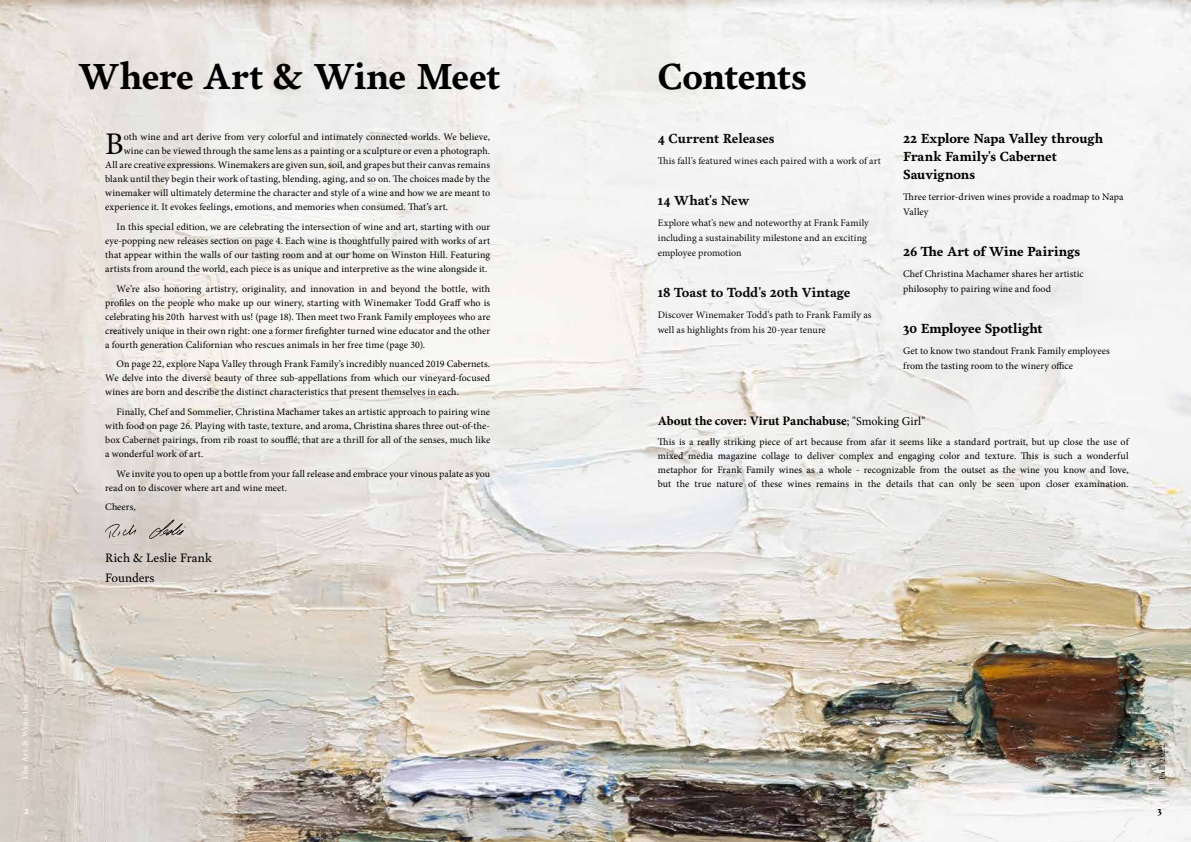
<style>
.page{position:relative;width:1191px;height:842px;background:#fff}
.page>*{position:absolute;margin:0;border:0;box-sizing:border-box;transform-origin:0 0}
.t1{font:700 35.7px "Garvis Pro";letter-spacing:-.015em;color:#000}
.t2{font:31.5px "Minion Pro";color:#000}
.t3{font:700 13px/18px "Garvis Pro";letter-spacing:-.005em;color:#000}
.t4{font:700 13px "Minion Pro";letter-spacing:-.01em;color:#000}
.t5{font:12px/19.7px "Garvis Pro";letter-spacing:-.005em;color:#000}
.t6{font:10px/14px "Minion Pro";letter-spacing:.005em;color:#000}
.t7{font:700 9px "Garvis Pro";color:#fff}
.t8{font:700 9px "Garvis Pro";color:#000}
.t9{font:8px "Minion Pro";letter-spacing:.095em;color:#fff}
.t10{font:8px "Minion Pro";letter-spacing:.1em;color:#000}
.s1{font-weight:400;font-size:12px}
</style>
<div class="page">
<img style="left:0;top:0;width:1191px;height:842px">
<svg style="left:149px;top:519px;width:37px;height:20px"></svg>
<svg style="left:105px;top:524px;width:31px;height:14px"></svg>
<h1 class="t1" style="left:79px;top:51px;width:423px">Where Art &amp; Wine Meet</h1>
<h1 class="t1" style="left:658px;top:51px;width:150px">Contents</h1>
<p class="t9" style="left:19px;top:780px;width:87px;rotate:-90deg">The Art &amp; Wine Issue</p>
<h2 class="t2" style="left:105px;top:123px;width:20px">B</h2>
<p class="t6" style="left:124px;top:130px;width:368px">oth wine and art derive from very colorful and intimately connected worlds. We believe,</p>
<p class="t6" style="left:124px;top:144px;width:368px">wine can be viewed through the same lens as a painting or a sculpture or even a photograph.</p>
<p class="t6" style="left:105px;top:158px;width:386px">All are creative expressions. Winemakers are given sun, soil, and grapes but their canvas remains</p>
<p class="t6" style="left:105px;top:172px;width:386px">blank until they begin their work of tasting, blending, aging, and so on. The choices made by the</p>
<p class="t6" style="left:105px;top:186px;width:386px">winemaker will ultimately determine the character and style of a wine and how we are meant to</p>
<p class="t6" style="left:105px;top:200px;width:344px">experience it. It evokes feelings, emotions, and memories when consumed. That’s art.</p>
<p class="t6" style="left:105px;top:220px;width:386px;text-align:justify;text-indent:11px">In this special edition, we are celebrating the intersection of wine and art, starting with our eye-popping new releases section on page 4. Each wine is thoughtfully paired with works of art that appear within the walls of our tasting room and at our home on Winston Hill. Featuring artists from around the world, each piece is as unique and interpretive as the wine alongside it.</p>
<p class="t6" style="left:105px;top:281px;width:386px;text-align:justify;text-indent:11px">We’re also honoring artistry, originality, and innovation in and beyond the bottle, with profiles on the people who make up our winery, starting with Winemaker Todd Graff who is celebrating his 20th harvest with us! (page 18). Then meet two Frank Family employees who are creatively unique in their own right: one a former firefighter turned wine educator and the other a fourth generation Californian who rescues animals in her free time (page 30).</p>
<p class="t6" style="left:105px;top:357px;width:386px;text-align:justify;text-indent:11px">On page 22, explore Napa Valley through Frank Family’s incredibly nuanced 2019 Cabernets.<br>We delve into the diverse beauty of three sub-appellations from which our vineyard-focused wines are born and describe the distinct characteristics that present themselves in each.</p>
<p class="t6" style="left:105px;top:405px;width:386px;text-align:justify;text-indent:11px">Finally, Chef and Sommelier, Christina Machamer takes an artistic approach to pairing wine with food on page 26. Playing with taste, texture, and aroma, Christina shares three out-of-the&shy;box Cabernet pairings, from rib roast to soufflé, that are a thrill for all of the senses, much like a wonderful work of art.</p>
<p class="t6" style="left:105px;top:466px;width:386px;text-indent:11px">We invite you to open up a bottle from your fall release and embrace your vinous palate as you read on to discover where art and wine meet.</p>
<p class="t6" style="left:105px;top:500px;width:32px">Cheers,</p>
<p class="t5" style="left:105px;top:548px;width:108px">Rich &amp; Leslie Frank<br>Founders</p>
<h3 class="t3" style="left:658px;top:129px;width:118px">4 Current Releases</h3>
<p class="t6" style="left:658px;top:153px;width:225px">This fall's featured wines each paired with a work of art</p>
<h3 class="t3" style="left:658px;top:191px;width:93px">14 What's New</h3>
<p class="t6" style="left:658px;top:215px;width:212px;line-height:15px">Explore what's new and noteworthy at Frank Family including a sustainability milestone and an exciting employee promotion</p>
<h3 class="t3" style="left:658px;top:283px;width:194px">18 Toast to Todd's 20th Vintage</h3>
<p class="t6" style="left:658px;top:307px;width:215px;line-height:15px">Discover Winemaker Todd's path to Frank Family as well as highlights from his 20-year tenure</p>
<h3 class="t3" style="left:903px;top:129px;width:201px">22 Explore Napa Valley through<br>Frank Family's Cabernet<br>Sauvignons</h3>
<p class="t6" style="left:903px;top:189px;width:222px;line-height:15px">Three terrior-driven wines provide a roadmap to Napa<br>Valley</p>
<h3 class="t3" style="left:903px;top:242px;width:178px">26 The Art of Wine Pairings</h3>
<p class="t6" style="left:903px;top:266px;width:182px;line-height:15px">Chef Christina Machamer shares her artistic philosophy to pairing wine and food</p>
<h3 class="t3" style="left:903px;top:319px;width:141px">30 Employee Spotlight</h3>
<p class="t6" style="left:903px;top:343px;width:208px;line-height:15px">Get to know two standout Frank Family employees from the tasting room to the winery office</p>
<h3 class="t4" style="left:658px;top:412px;width:269px">About the cover: Virut Panchabuse<span class="s1">; "Smoking Girl"</span></h3>
<p class="t6" style="left:658px;top:434px;width:472px;text-align:justify">This is a really striking piece of art because from afar it seems like a standard portrait, but up close the use of mixed media magazine collage to deliver complex and engaging color and texture. This is such a wonderful metaphor for Frank Family wines as a whole - recognizable from the outset as the wine you know and love, but the true nature of these wines remains in the details that can only be seen upon closer examination.</p>
<p class="t10" style="left:1157px;top:780px;width:37px;rotate:-90deg">Fall 2022</p>
<p class="t7" style="left:24px;top:804px;width:6px">2</p>
<p class="t8" style="left:1157px;top:804px;width:6px">3</p>
</div>
